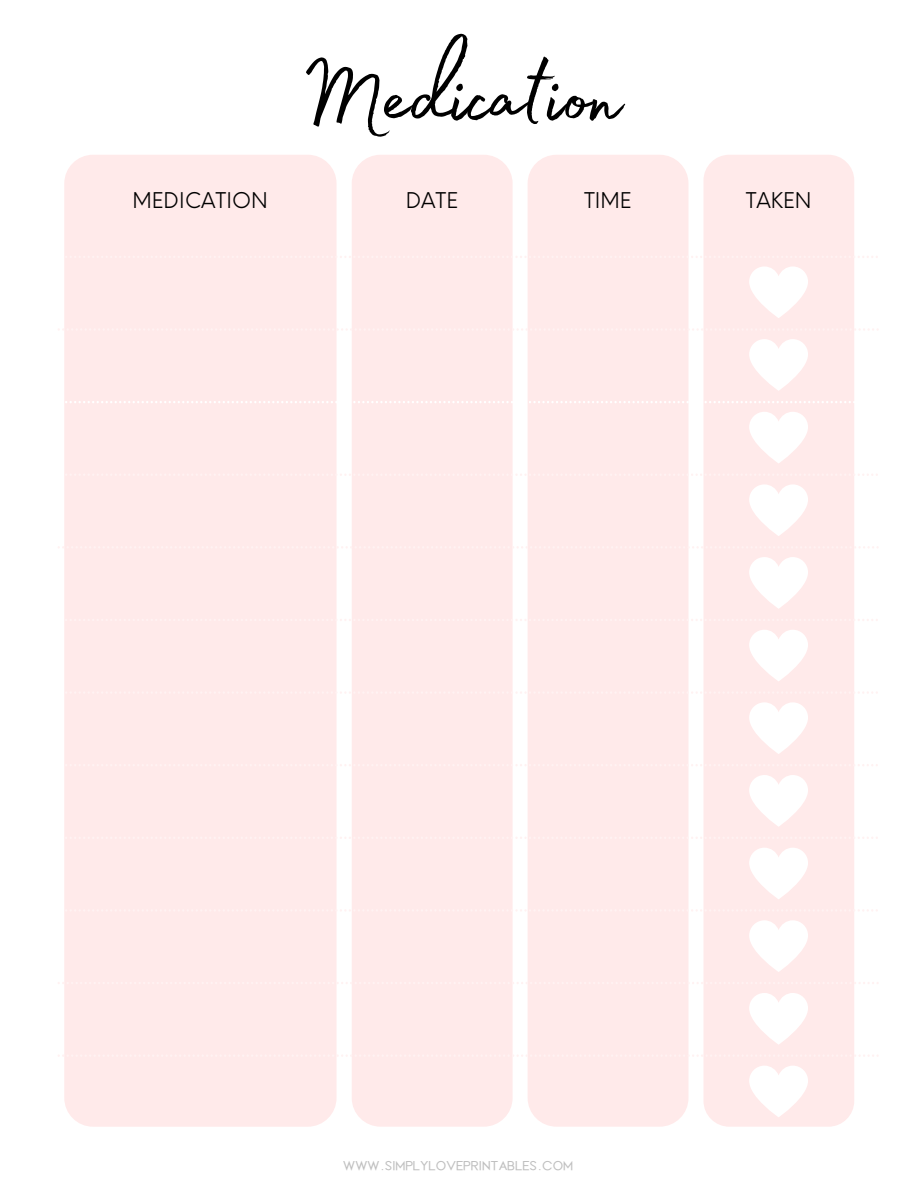
<style>
.page{position:relative;width:918px;height:1188px;background:#fff}
.page>*{position:absolute;margin:0;border:0;box-sizing:border-box;transform-origin:0 0}
.t1{font:112.95px "Madelyn Fill";letter-spacing:-.025em;color:#000}
.t2{font:21.15px "Neue Einstellung";color:#000}
.t3{font:900 13.5px "LOVES";color:#bfbfbf}
</style>
<div class="page">
<div style="left:352px;top:155px;width:161px;height:972px;background:#ffeaea;border-radius:29px"></div>
<div style="left:528px;top:155px;width:160px;height:972px;background:#ffeaea;border-radius:29px"></div>
<div style="left:704px;top:155px;width:150px;height:972px;background:#ffeaea;border-radius:26px"></div>
<div style="left:64px;top:155px;width:273px;height:972px;background:#ffeaea;border-radius:29px"></div>
<svg style="left:340px;top:256px;width:538px;height:2px"></svg>
<svg style="left:58px;top:328px;width:820px;height:3px"></svg>
<svg style="left:65px;top:401px;width:789px;height:2px"></svg>
<svg style="left:340px;top:474px;width:538px;height:2px"></svg>
<svg style="left:58px;top:546px;width:820px;height:3px"></svg>
<svg style="left:340px;top:619px;width:538px;height:2px"></svg>
<svg style="left:340px;top:691px;width:538px;height:3px"></svg>
<svg style="left:340px;top:764px;width:538px;height:2px"></svg>
<svg style="left:340px;top:837px;width:538px;height:2px"></svg>
<svg style="left:340px;top:909px;width:538px;height:3px"></svg>
<svg style="left:58px;top:982px;width:820px;height:2px"></svg>
<svg style="left:58px;top:1054px;width:820px;height:3px"></svg>
<svg style="left:749px;top:267px;width:59px;height:51px"></svg>
<svg style="left:749px;top:339px;width:59px;height:52px"></svg>
<svg style="left:749px;top:412px;width:59px;height:51px"></svg>
<svg style="left:749px;top:484px;width:59px;height:52px"></svg>
<svg style="left:749px;top:557px;width:59px;height:52px"></svg>
<svg style="left:749px;top:630px;width:59px;height:51px"></svg>
<svg style="left:749px;top:702px;width:59px;height:52px"></svg>
<svg style="left:749px;top:775px;width:59px;height:52px"></svg>
<svg style="left:749px;top:848px;width:59px;height:51px"></svg>
<svg style="left:749px;top:920px;width:59px;height:52px"></svg>
<svg style="left:749px;top:993px;width:59px;height:51px"></svg>
<svg style="left:749px;top:1066px;width:59px;height:51px"></svg>
<p class="t1" style="left:300px;top:10px;width:319px">Medication</p>
<p class="t2" style="left:133px;top:182px;width:137px">MEDICATION</p>
<p class="t2" style="left:406px;top:182px;width:54px">DATE</p>
<p class="t2" style="left:584px;top:182px;width:49px">TIME</p>
<p class="t2" style="left:746px;top:182px;width:67px">TAKEN</p>
<p class="t3" style="left:344px;top:1159px;width:232px">WWW.SIMPLYLOVEPRINTABLES.COM</p>
</div>
